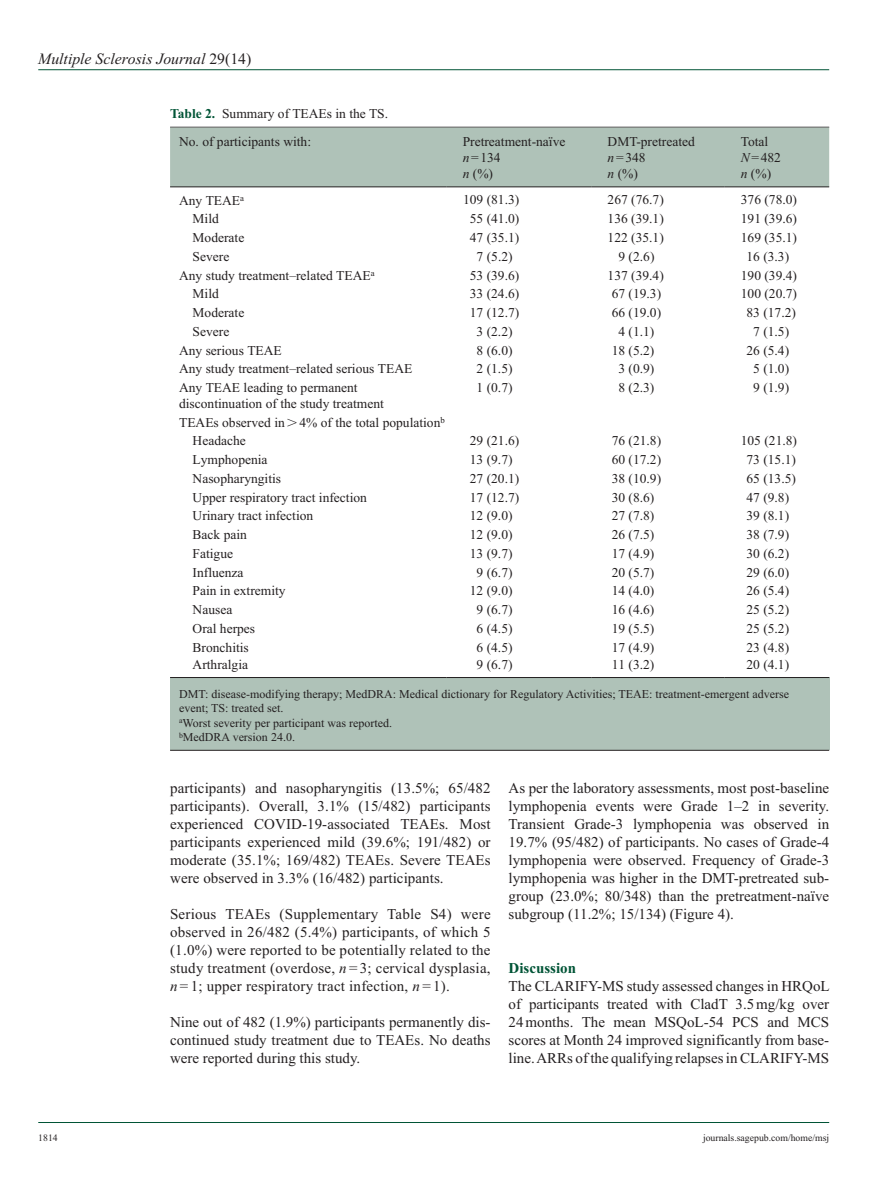
<style>
.page{position:relative;width:893px;height:1191px;background:#fff}
.page>*{position:absolute;margin:0;border:0;box-sizing:border-box;transform-origin:0 0}
.t1{font:italic 15.75px "Times New Roman";color:#231f20}
.t2{font:15px/18px "Times New Roman";color:#231f20;text-align:justify}
.t3{font:700 15px "Times New Roman";color:#015436}
.t4{font:13.5px/15.8px "Times New Roman";color:#231f20}
.t5{font:12px/14.2px "Times New Roman";color:#231f20}
.t6{font:9.75px "Times New Roman";color:#231f20}
.s1{font-style:normal}
.s2{font-weight:700;color:#015436}
.s3{font-style:italic}
</style>
<div class="page">
<hr style="left:38px;top:69px;width:791px;height:1px;background:#015436">
<hr style="left:38px;top:1122px;width:791px;height:1px;background:#015436">
<div style="left:170px;top:677px;width:659px;height:73px;background:#afc2b8"></div>
<hr style="left:170px;top:127px;width:659px;height:1px;background:#231f20">
<hr style="left:170px;top:750px;width:659px;height:1px;background:#231f20">
<div style="left:170px;top:128px;width:659px;height:58px;background:#afc2b8"></div>
<hr style="left:170px;top:186px;width:276px;height:1px;background:#231f20">
<hr style="left:446px;top:186px;width:145px;height:1px;background:#231f20">
<hr style="left:591px;top:186px;width:134px;height:1px;background:#231f20">
<hr style="left:725px;top:186px;width:104px;height:1px;background:#231f20">
<hr style="left:170px;top:677px;width:276px;height:1px;background:#231f20">
<hr style="left:446px;top:677px;width:145px;height:1px;background:#231f20">
<hr style="left:591px;top:677px;width:134px;height:1px;background:#231f20">
<hr style="left:725px;top:677px;width:104px;height:1px;background:#231f20">
<p class="t1" style="left:38px;top:50px;width:215px">Multiple Sclerosis Journal <span class="s1">29(14)</span></p>
<p class="t4" style="left:179px;top:99px;width:211px;line-height:28.5px;text-indent:-9px"><span class="s2">Table 2.</span> Summary of TEAEs in the TS.<br>No. of participants with:</p>
<p class="t4" style="left:463px;top:134px;width:104px">Pretreatment-naïve <span class="s3">n</span>=134<br><span class="s3">n</span> (%)</p>
<p class="t4" style="left:608px;top:134px;width:89px">DMT-pretreated <span class="s3">n</span>=348<br><span class="s3">n</span> (%)</p>
<p class="t4" style="left:741px;top:134px;width:42px">Total<br><span class="s3">N</span>=482 <span class="s3">n</span> (%)</p>
<p class="t4" style="left:179px;top:192px;width:67px">Any TEAE<sup>a</sup></p>
<p class="t4" style="left:463px;top:192px;width:58px">109 (81.3)</p>
<p class="t4" style="left:608px;top:192px;width:58px">267 (76.7)</p>
<p class="t4" style="left:741px;top:192px;width:58px">376 (78.0)</p>
<p class="t4" style="left:193px;top:211px;width:28px">Mild</p>
<p class="t4" style="left:470px;top:211px;width:51px">55 (41.0)</p>
<p class="t4" style="left:608px;top:211px;width:58px">136 (39.1)</p>
<p class="t4" style="left:741px;top:211px;width:58px">191 (39.6)</p>
<p class="t4" style="left:193px;top:229px;width:53px">Moderate</p>
<p class="t4" style="left:470px;top:229px;width:51px">47 (35.1)</p>
<p class="t4" style="left:608px;top:229px;width:58px">122 (35.1)</p>
<p class="t4" style="left:741px;top:229px;width:58px">169 (35.1)</p>
<p class="t4" style="left:193px;top:248px;width:38px">Severe</p>
<p class="t4" style="left:477px;top:248px;width:37px">7 (5.2)</p>
<p class="t4" style="left:618px;top:248px;width:37px">9 (2.6)</p>
<p class="t4" style="left:746px;top:248px;width:44px">16 (3.3)</p>
<p class="t4" style="left:179px;top:267px;width:197px">Any study treatment–related TEAE<sup>a</sup></p>
<p class="t4" style="left:470px;top:267px;width:51px">53 (39.6)</p>
<p class="t4" style="left:608px;top:267px;width:58px">137 (39.4)</p>
<p class="t4" style="left:741px;top:267px;width:58px">190 (39.4)</p>
<p class="t4" style="left:193px;top:286px;width:28px">Mild</p>
<p class="t4" style="left:470px;top:286px;width:51px">33 (24.6)</p>
<p class="t4" style="left:612px;top:286px;width:51px">67 (19.3)</p>
<p class="t4" style="left:741px;top:286px;width:58px">100 (20.7)</p>
<p class="t4" style="left:193px;top:304px;width:53px">Moderate</p>
<p class="t4" style="left:470px;top:304px;width:51px">17 (12.7)</p>
<p class="t4" style="left:612px;top:304px;width:51px">66 (19.0)</p>
<p class="t4" style="left:746px;top:304px;width:51px">83 (17.2)</p>
<p class="t4" style="left:193px;top:323px;width:38px">Severe</p>
<p class="t4" style="left:477px;top:323px;width:37px">3 (2.2)</p>
<p class="t4" style="left:618px;top:323px;width:37px">4 (1.1)</p>
<p class="t4" style="left:753px;top:323px;width:37px">7 (1.5)</p>
<p class="t4" style="left:179px;top:342px;width:104px">Any serious TEAE</p>
<p class="t4" style="left:477px;top:342px;width:37px">8 (6.0)</p>
<p class="t4" style="left:612px;top:342px;width:44px">18 (5.2)</p>
<p class="t4" style="left:746px;top:342px;width:44px">26 (5.4)</p>
<p class="t4" style="left:179px;top:361px;width:235px">Any study treatment–related serious TEAE</p>
<p class="t4" style="left:477px;top:361px;width:37px">2 (1.5)</p>
<p class="t4" style="left:618px;top:361px;width:37px">3 (0.9)</p>
<p class="t4" style="left:753px;top:361px;width:37px">5 (1.0)</p>
<p class="t4" style="left:179px;top:380px;width:206px">Any TEAE leading to permanent discontinuation of the study treatment</p>
<p class="t4" style="left:477px;top:380px;width:37px">1 (0.7)</p>
<p class="t4" style="left:618px;top:380px;width:37px">8 (2.3)</p>
<p class="t4" style="left:753px;top:380px;width:37px">9 (1.9)</p>
<p class="t4" style="left:193px;top:413px;width:254px;line-height:18.8px;text-indent:-13px">TEAEs observed in 4% of the total population<sup>b<br></sup>Headache</p>
<p class="t4" style="left:470px;top:433px;width:51px">29 (21.6)</p>
<p class="t4" style="left:612px;top:433px;width:51px">76 (21.8)</p>
<p class="t4" style="left:741px;top:433px;width:58px">105 (21.8)</p>
<p class="t4" style="left:193px;top:451px;width:76px">Lymphopenia</p>
<p class="t4" style="left:470px;top:451px;width:44px">13 (9.7)</p>
<p class="t4" style="left:612px;top:451px;width:51px">60 (17.2)</p>
<p class="t4" style="left:746px;top:451px;width:51px">73 (15.1)</p>
<p class="t4" style="left:193px;top:470px;width:90px">Nasopharyngitis</p>
<p class="t4" style="left:470px;top:470px;width:51px">27 (20.1)</p>
<p class="t4" style="left:612px;top:470px;width:51px">38 (10.9)</p>
<p class="t4" style="left:746px;top:470px;width:51px">65 (13.5)</p>
<p class="t4" style="left:193px;top:489px;width:176px">Upper respiratory tract infection</p>
<p class="t4" style="left:470px;top:489px;width:51px">17 (12.7)</p>
<p class="t4" style="left:612px;top:489px;width:44px">30 (8.6)</p>
<p class="t4" style="left:746px;top:489px;width:44px">47 (9.8)</p>
<p class="t4" style="left:193px;top:508px;width:122px">Urinary tract infection</p>
<p class="t4" style="left:470px;top:508px;width:44px">12 (9.0)</p>
<p class="t4" style="left:612px;top:508px;width:44px">27 (7.8)</p>
<p class="t4" style="left:746px;top:508px;width:44px">39 (8.1)</p>
<p class="t4" style="left:193px;top:526px;width:56px">Back pain</p>
<p class="t4" style="left:470px;top:526px;width:44px">12 (9.0)</p>
<p class="t4" style="left:612px;top:526px;width:44px">26 (7.5)</p>
<p class="t4" style="left:746px;top:526px;width:44px">38 (7.9)</p>
<p class="t4" style="left:193px;top:545px;width:42px">Fatigue</p>
<p class="t4" style="left:470px;top:545px;width:44px">13 (9.7)</p>
<p class="t4" style="left:612px;top:545px;width:44px">17 (4.9)</p>
<p class="t4" style="left:746px;top:545px;width:44px">30 (6.2)</p>
<p class="t4" style="left:193px;top:564px;width:52px">Influenza</p>
<p class="t4" style="left:477px;top:564px;width:37px">9 (6.7)</p>
<p class="t4" style="left:612px;top:564px;width:44px">20 (5.7)</p>
<p class="t4" style="left:746px;top:564px;width:44px">29 (6.0)</p>
<p class="t4" style="left:193px;top:583px;width:95px">Pain in extremity</p>
<p class="t4" style="left:470px;top:583px;width:44px">12 (9.0)</p>
<p class="t4" style="left:612px;top:583px;width:44px">14 (4.0)</p>
<p class="t4" style="left:746px;top:583px;width:44px">26 (5.4)</p>
<p class="t4" style="left:193px;top:602px;width:41px">Nausea</p>
<p class="t4" style="left:477px;top:602px;width:37px">9 (6.7)</p>
<p class="t4" style="left:612px;top:602px;width:44px">16 (4.6)</p>
<p class="t4" style="left:746px;top:602px;width:44px">25 (5.2)</p>
<p class="t4" style="left:193px;top:620px;width:64px">Oral herpes</p>
<p class="t4" style="left:477px;top:620px;width:37px">6 (4.5)</p>
<p class="t4" style="left:612px;top:620px;width:44px">19 (5.5)</p>
<p class="t4" style="left:746px;top:620px;width:44px">25 (5.2)</p>
<p class="t4" style="left:193px;top:639px;width:58px">Bronchitis</p>
<p class="t4" style="left:477px;top:639px;width:37px">6 (4.5)</p>
<p class="t4" style="left:612px;top:639px;width:44px">17 (4.9)</p>
<p class="t4" style="left:746px;top:639px;width:44px">23 (4.8)</p>
<p class="t4" style="left:193px;top:656px;width:57px">Arthralgia</p>
<p class="t4" style="left:477px;top:656px;width:37px">9 (6.7)</p>
<p class="t4" style="left:612px;top:656px;width:44px">11 (3.2)</p>
<p class="t4" style="left:746px;top:656px;width:44px">20 (4.1)</p>
<p class="t5" style="left:179px;top:687px;width:611px">DMT: disease-modifying therapy; MedDRA: Medical dictionary for Regulatory Activities; TEAE: treatment-emergent adverse event; TS: treated set.<br><sup>a</sup>Worst severity per participant was reported.<br><sup>b</sup>MedDRA version 24.0.</p>
<p class="t2" style="left:170px;top:779px;width:322px">participants) and nasopharyngitis (13.5%; 65/482 participants). Overall, 3.1% (15/482) participants experienced COVID-19-associated TEAEs. Most participants experienced mild (39.6%; 191/482) or moderate (35.1%; 169/482) TEAEs. Severe TEAEs were observed in 3.3% (16/482) participants.</p>
<p class="t2" style="left:170px;top:905px;width:322px">Serious TEAEs (Supplementary Table S4) were observed in 26/482 (5.4%) participants, of which 5 (1.0%) were reported to be potentially related to the study treatment (overdose, <span class="s3">n</span> = 3; cervical dysplasia, <span class="s3">n</span> = 1; upper respiratory tract infection, <span class="s3">n</span> = 1).</p>
<p class="t2" style="left:170px;top:1013px;width:322px">Nine out of 482 (1.9%) participants permanently dis&shy;continued study treatment due to TEAEs. No deaths were reported during this study.</p>
<p class="t2" style="left:509px;top:779px;width:322px">As per the laboratory assessments, most post-baseline lymphopenia events were Grade 1–2 in severity.<br>Transient Grade-3 lymphopenia was observed in 19.7% (95/482) of participants. No cases of Grade-4 lymphopenia were observed. Frequency of Grade-3 lymphopenia was higher in the DMT-pretreated sub&shy;group (23.0%; 80/348) than the pretreatment-naïve subgroup (11.2%; 15/134) (Figure 4).</p>
<p class="t3" style="left:509px;top:959px;width:69px">Discussion</p>
<p class="t2" style="left:509px;top:977px;width:323px">The CLARIFY-MS study assessed changes in HRQoL of participants treated with CladT 3.5mg/kg over 24months. The mean MSQoL-54 PCS and MCS scores at Month 24 improved significantly from base&shy;line. ARRs of the qualifying relapses in CLARIFY-MS</p>
<p class="t6" style="left:38px;top:1132px;width:21px">1814</p>
<p class="t6" style="left:703px;top:1132px;width:128px">journals.sagepub.com/home/msj</p>
</div>
